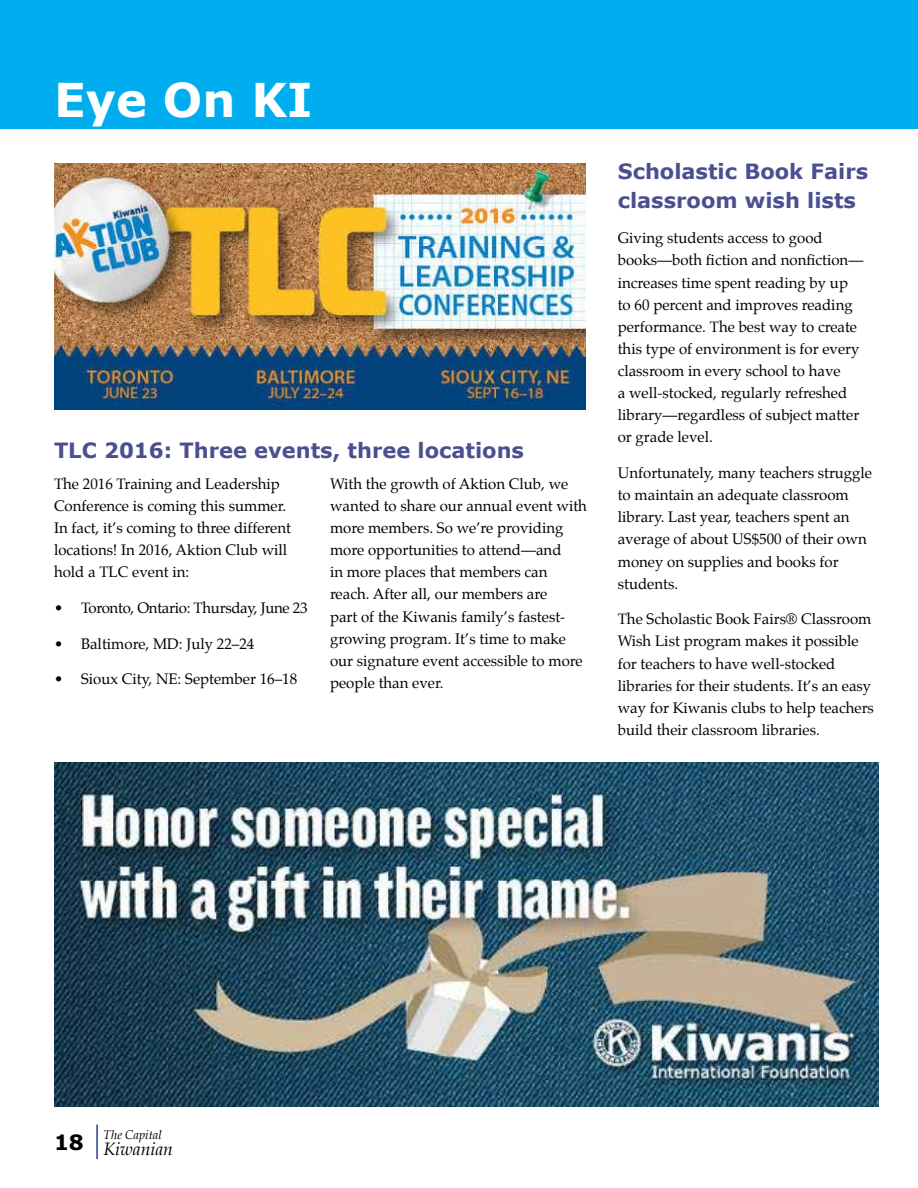
<style>
.page{position:relative;width:918px;height:1188px;background:#fff}
.page>*{position:absolute;margin:0;border:0;box-sizing:border-box;transform-origin:0 0}
.t1{font:700 46.5px "Verdana";color:#fff}
.t2{font:700 21px/28.5px "Verdana";color:#4a4f90}
.t3{font:700 21px "Verdana";color:#000}
.t4{font:italic 17.55px "Palatino";color:#000}
.t5{font:15px/22.2px "Palatino";color:#000}
.t6{font:15px "Palatino";letter-spacing:-.02em;color:#000}
.t7{font:italic 12.45px "Palatino";color:#000}
</style>
<div class="page">
<div style="left:0;top:0;width:918px;height:129px;background:#00aeef"></div>
<img style="left:54px;top:163px;width:532px;height:246px">
<img style="left:54px;top:763px;width:825px;height:344px">
<hr style="left:96px;top:1125px;width:2px;height:34px;background:#25408f">
<h1 class="t1" style="left:54px;top:68px;width:260px">Eye On KI</h1>
<h2 class="t2" style="left:54px;top:435px;width:472px">TLC 2016: Three events, three locations</h2>
<p class="t5" style="left:54px;top:473px;width:239px">The 2016 Training and Leadership<br>Conference is coming this summer.<br>In fact, it’s coming to three different locations! In 2016, Aktion Club will hold a TLC event in:</p>
<p class="t6" style="left:54px;top:595px;width:255px">• Toronto, Ontario: Thursday, June 23</p>
<p class="t5" style="left:54px;top:632px;width:202px">• Baltimore, MD: July 22–24</p>
<p class="t5" style="left:54px;top:668px;width:245px">• Sioux City, NE: September 16–18</p>
<p class="t5" style="left:330px;top:473px;width:258px">With the growth of Aktion Club, we wanted to share our annual event with more members. So we’re providing more opportunities to attend—and<br>in more places that members can reach. After all, our members are<br>part of the Kiwanis family’s fastest&shy;growing program. It’s time to make our signature event accessible to more people than ever.</p>
<h2 class="t2" style="left:618px;top:157px;width:252px">Scholastic Book Fairs classroom wish lists</h2>
<p class="t5" style="left:618px;top:227px;width:247px">Giving students access to good books—both fiction and nonfiction— increases time spent reading by up to 60 percent and improves reading performance. The best way to create this type of environment is for every classroom in every school to have<br>a well-stocked, regularly refreshed library—regardless of subject matter or grade level.</p>
<p class="t5" style="left:618px;top:462px;width:256px">Unfortunately, many teachers struggle to maintain an adequate classroom library. Last year, teachers spent an average of about US$500 of their own money on supplies and books for students.</p>
<p class="t5" style="left:618px;top:608px;width:258px">The Scholastic Book Fairs® Classroom Wish List program makes it possible for teachers to have well-stocked libraries for their students. It’s an easy way for Kiwanis clubs to help teachers build their classroom libraries.</p>
<h2 class="t3" style="left:54px;top:1127px;width:31px">18</h2>
<p class="t7" style="left:104px;top:1125px;width:60px">The Capital</p>
<p class="t4" style="left:104px;top:1135px;width:71px">Kiwanian</p>
</div>
